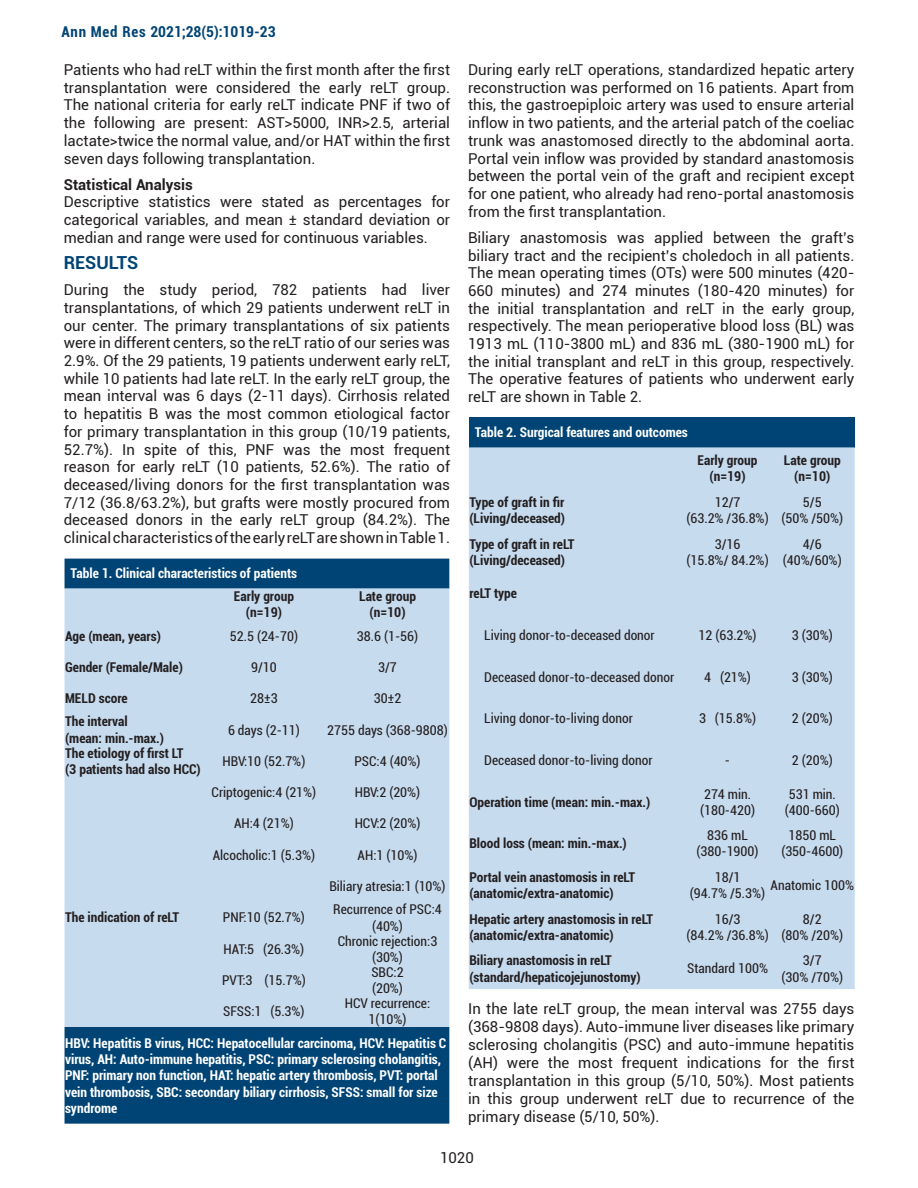
<style>
.page{position:relative;width:918px;height:1188px;background:#fff}
.page>*{position:absolute;margin:0;border:0;box-sizing:border-box;transform-origin:0 0}
.t1{font:700 18px "Roboto";color:#004475}
.t2{font:15px/17.7px "Roboto";color:#231f20;text-align:justify}
.t3{font:700 condensed 15px "Roboto";color:#004475}
.t4{font:700 15px "Roboto";color:#231f20}
.t5{font:condensed 13.5px/16.2px "Roboto";color:#231f20;text-align:center}
.t6{font:700 condensed 13.5px/16.2px "Roboto";color:#231f20}
.t7{font:700 condensed 13.5px/16.2px "Roboto";color:#fff}
</style>
<div class="page">
<div style="left:65px;top:559px;width:384px;height:565px;background:#004475"></div>
<div style="left:65px;top:589px;width:384px;height:438px;background:#c7dbef"></div>
<div style="left:469px;top:417px;width:386px;height:30px;background:#004475"></div>
<div style="left:469px;top:447px;width:386px;height:542px;background:#c7dbef"></div>
<p class="t3" style="left:61px;top:21px;width:216px">Ann Med Res 2021;28(5):1019-23</p>
<p class="t2" style="left:64px;top:60px;width:388px">Patients who had reLT within the first month after the first transplantation were considered the early reLT group.<br>The national criteria for early reLT indicate PNF if two of the following are present: AST&gt;5000, INR&gt;2.5, arterial lactate&gt;twice the normal value, and/or HAT within the first seven days following transplantation.</p>
<p class="t4" style="left:64px;top:174px;width:131px">Statistical Analysis</p>
<p class="t2" style="left:64px;top:193px;width:388px">Descriptive statistics were stated as percentages for categorical variables, and mean ± standard deviation or median and range were used for continuous variables.</p>
<p class="t1" style="left:64px;top:250px;width:76px">RESULTS</p>
<p class="t2" style="left:64px;top:281px;width:388px">During the study period, 782 patients had liver transplantations, of which 29 patients underwent reLT in our center. The primary transplantations of six patients were in different centers, so the reLT ratio of our series was 2.9%. Of the 29 patients, 19 patients underwent early reLT, while 10 patients had late reLT. In the early reLT group, the mean interval was 6 days (2-11 days). Cirrhosis related to hepatitis B was the most common etiological factor for primary transplantation in this group (10/19 patients, 52.7%). In spite of this, PNF was the most frequent reason for early reLT (10 patients, 52.6%). The ratio of deceased/living donors for the first transplantation was 7/12 (36.8/63.2%), but grafts were mostly procured from deceased donors in the early reLT group (84.2%). The clinical characteristics of the early reLT are shown in Table 1.</p>
<p class="t7" style="left:71px;top:565px;width:228px">Table 1. Clinical characteristics of patients</p>
<p class="t6" style="left:234px;top:588px;width:62px;text-align:center">Early group (n=19)</p>
<p class="t6" style="left:359px;top:588px;width:58px;text-align:center">Late group (n=10)</p>
<p class="t6" style="left:65px;top:627px;width:97px">Age (mean, years)</p>
<p class="t5" style="left:230px;top:627px;width:70px">52.5 (24-70)</p>
<p class="t5" style="left:357px;top:627px;width:63px">38.6 (1-56)</p>
<p class="t6" style="left:65px;top:659px;width:119px">Gender (Female/Male)</p>
<p class="t5" style="left:251px;top:659px;width:27px">9/10</p>
<p class="t5" style="left:378px;top:659px;width:20px">3/7</p>
<p class="t6" style="left:65px;top:690px;width:64px">MELD score</p>
<p class="t5" style="left:250px;top:690px;width:29px">28±3</p>
<p class="t5" style="left:374px;top:690px;width:29px">30±2</p>
<p class="t6" style="left:65px;top:713px;width:100px">The interval (mean: min.-max.)</p>
<p class="t5" style="left:228px;top:721px;width:73px">6 days (2-11)</p>
<p class="t5" style="left:327px;top:721px;width:122px">2755 days (368-9808)</p>
<p class="t6" style="left:65px;top:744px;width:137px">The etiology of first LT<br>(3 patients had also HCC)</p>
<p class="t5" style="left:223px;top:753px;width:84px">HBV:10 (52.7%)</p>
<p class="t5" style="left:354px;top:753px;width:68px">PSC:4 (40%)</p>
<p class="t5" style="left:212px;top:784px;width:106px">Criptogenic:4 (21%)</p>
<p class="t5" style="left:355px;top:784px;width:67px">HBV:2 (20%)</p>
<p class="t5" style="left:234px;top:815px;width:61px">AH:4 (21%)</p>
<p class="t5" style="left:355px;top:815px;width:67px">HCV:2 (20%)</p>
<p class="t5" style="left:213px;top:846px;width:104px">Alcocholic:1 (5.3%)</p>
<p class="t5" style="left:358px;top:846px;width:61px">AH:1 (10%)</p>
<p class="t5" style="left:329px;top:878px;width:118px">Biliary atresia:1 (10%)</p>
<p class="t6" style="left:65px;top:909px;width:115px">The indication of reLT</p>
<p class="t5" style="left:223px;top:909px;width:84px">PNF:10 (52.7%)</p>
<p class="t5" style="left:333px;top:901px;width:110px">Recurrence of PSC:4 (40%)</p>
<p class="t5" style="left:224px;top:940px;width:82px">HAT:5 (26.3%)</p>
<p class="t5" style="left:338px;top:932px;width:101px">Chronic rejection:3 (30%)</p>
<p class="t5" style="left:222px;top:972px;width:85px">PVT:3 (15.7%)</p>
<p class="t5" style="left:371px;top:964px;width:34px;text-align:left">SBC:2 (20%)</p>
<p class="t5" style="left:223px;top:1003px;width:83px">SFSS:1 (5.3%)</p>
<p class="t5" style="left:345px;top:995px;width:87px">HCV recurrence:<br>1(10%)</p>
<p class="t7" style="left:65px;top:1035px;width:383px">HBV: Hepatitis B virus, HCC: Hepatocellular carcinoma, HCV: Hepatitis C virus, AH: Auto-immune hepatitis, PSC: primary sclerosing cholangitis, PNF: primary non function, HAT: hepatic artery thrombosis, PVT: portal vein thrombosis, SBC: secondary biliary cirrhosis, SFSS: small for size syndrome</p>
<p class="t2" style="left:468px;top:60px;width:388px">During early reLT operations, standardized hepatic artery reconstruction was performed on 16 patients. Apart from this, the gastroepiploic artery was used to ensure arterial inflow in two patients, and the arterial patch of the coeliac trunk was anastomosed directly to the abdominal aorta.<br>Portal vein inflow was provided by standard anastomosis between the portal vein of the graft and recipient except for one patient, who already had reno-portal anastomosis from the first transplantation.</p>
<p class="t2" style="left:468px;top:228px;width:388px">Biliary anastomosis was applied between the graft’s biliary tract and the recipient’s choledoch in all patients.<br>The mean operating times (OTs) were 500 minutes (420- 660 minutes) and 274 minutes (180-420 minutes) for the initial transplantation and reLT in the early group, respectively. The mean perioperative blood loss (BL) was 1913 mL (110-3800 mL) and 836 mL (380-1900 mL) for the initial transplant and reLT in this group, respectively.<br>The operative features of patients who underwent early reLT are shown in Table 2.</p>
<p class="t7" style="left:475px;top:424px;width:215px">Table 2. Surgical features and outcomes</p>
<p class="t6" style="left:698px;top:452px;width:62px;text-align:center">Early group (n=19)</p>
<p class="t6" style="left:784px;top:452px;width:58px;text-align:center">Late group (n=10)</p>
<p class="t6" style="left:469px;top:493px;width:97px">Type of graft in fir (Living/deceased)</p>
<p class="t5" style="left:686px;top:494px;width:84px">12/7<br>(63.2% /36.8%)</p>
<p class="t5" style="left:781px;top:494px;width:63px">5/5<br>(50% /50%)</p>
<p class="t6" style="left:469px;top:535px;width:107px">Type of graft in reLT (Living/deceased)</p>
<p class="t5" style="left:686px;top:535px;width:84px">3/16<br>(15.8%/ 84.2%)</p>
<p class="t5" style="left:783px;top:535px;width:60px">4/6 (40%/60%)</p>
<p class="t6" style="left:469px;top:585px;width:49px">reLT type</p>
<p class="t5" style="left:484px;top:627px;width:172px">Living donor-to-deceased donor</p>
<p class="t5" style="left:699px;top:627px;width:60px">12 (63.2%)</p>
<p class="t5" style="left:792px;top:627px;width:42px">3 (30%)</p>
<p class="t5" style="left:484px;top:668px;width:192px">Deceased donor-to-deceased donor</p>
<p class="t5" style="left:704px;top:668px;width:48px">4 (21%)</p>
<p class="t5" style="left:792px;top:668px;width:42px">3 (30%)</p>
<p class="t5" style="left:484px;top:710px;width:150px">Living donor-to-living donor</p>
<p class="t5" style="left:699px;top:710px;width:59px">3 (15.8%)</p>
<p class="t5" style="left:792px;top:710px;width:42px">2 (20%)</p>
<p class="t5" style="left:484px;top:752px;width:170px">Deceased donor-to-living donor</p>
<p class="t5" style="left:725px;top:752px;width:7px">-</p>
<p class="t5" style="left:792px;top:752px;width:42px">2 (20%)</p>
<p class="t6" style="left:469px;top:793px;width:182px">Operation time (mean: min.-max.)</p>
<p class="t5" style="left:700px;top:785px;width:57px;text-align:left">274 min. (180-420)</p>
<p class="t5" style="left:785px;top:785px;width:57px;text-align:left">531 min. (400-660)</p>
<p class="t6" style="left:469px;top:835px;width:159px">Blood loss (mean: min.-max.)</p>
<p class="t5" style="left:697px;top:827px;width:63px">836 mL (380-1900)</p>
<p class="t5" style="left:781px;top:827px;width:63px">1850 mL (350-4600)</p>
<p class="t6" style="left:469px;top:869px;width:167px">Portal vein anastomosis in reLT (anatomic/extra-anatomic)</p>
<p class="t5" style="left:690px;top:869px;width:77px">18/1<br>(94.7% /5.3%)</p>
<p class="t5" style="left:771px;top:877px;width:85px">Anatomic 100%</p>
<p class="t6" style="left:469px;top:910px;width:185px">Hepatic artery anastomosis in reLT (anatomic/extra-anatomic)</p>
<p class="t5" style="left:686px;top:910px;width:84px">16/3<br>(84.2% /36.8%)</p>
<p class="t5" style="left:781px;top:910px;width:63px">8/2<br>(80% /20%)</p>
<p class="t6" style="left:469px;top:952px;width:173px">Biliary anastomosis in reLT (standard/hepaticojejunostomy)</p>
<p class="t5" style="left:687px;top:960px;width:82px">Standard 100%</p>
<p class="t5" style="left:781px;top:952px;width:63px">3/7<br>(30% /70%)</p>
<p class="t2" style="left:468px;top:1000px;width:388px">In the late reLT group, the mean interval was 2755 days (368-9808 days). Auto-immune liver diseases like primary sclerosing cholangitis (PSC) and auto-immune hepatitis (AH) were the most frequent indications for the first transplantation in this group (5/10, 50%). Most patients in this group underwent reLT due to recurrence of the primary disease (5/10, 50%).</p>
<p class="t2" style="left:440px;top:1148px;width:35px">1020</p>
</div>
